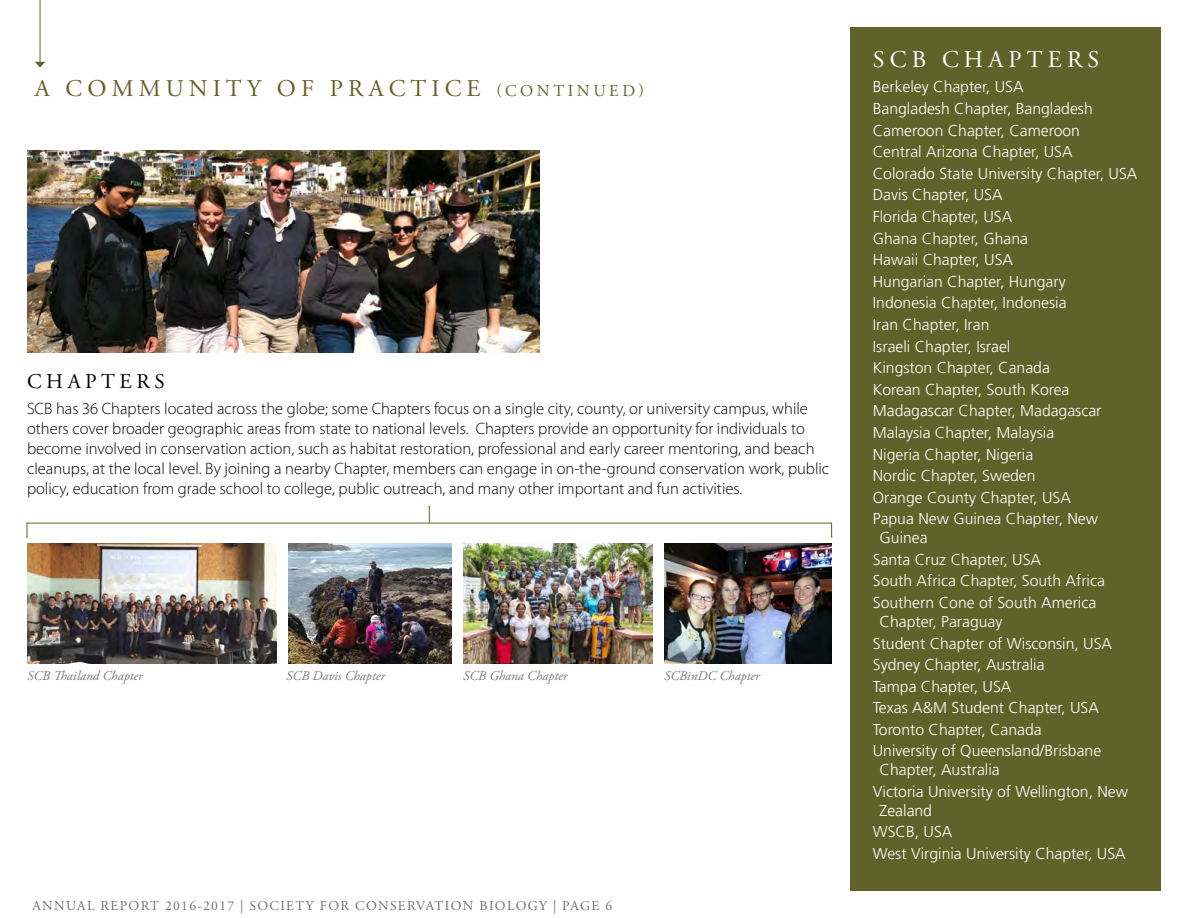
<style>
.page{position:relative;width:1188px;height:918px;background:#fff}
.page>*{position:absolute;margin:0;border:0;box-sizing:border-box;transform-origin:0 0}
.t1{font:24px "Adobe Garamond Pro";letter-spacing:.215em;color:#616229}
.t2{font:24px "Adobe Garamond Pro";letter-spacing:.215em;color:#fff}
.t3{font:21px "Adobe Garamond Pro";letter-spacing:.215em;color:#000}
.t4{font:300 16.5px/19.8px "Myriad Pro";color:#000}
.t5{font:300 15.75px/21.6px "Frutiger";color:#fff}
.t6{font:italic 13.5px "Adobe Garamond Pro";color:#77787b}
.t7{font:13.5px "Adobe Garamond Pro";letter-spacing:.1em;color:#6d6e71}
.s1{font-size:16.5px}
</style>
<div class="page">
<div style="left:850px;top:27px;width:311px;height:864px;background:#616229"></div>
<img style="left:27px;top:544px;width:249px;height:120px">
<img style="left:288px;top:544px;width:164px;height:120px">
<img style="left:463px;top:544px;width:190px;height:120px">
<img style="left:664px;top:544px;width:168px;height:120px">
<img style="left:27px;top:150px;width:512px;height:203px">
<hr style="left:40px;top:0;width:1px;height:63px;background:#616229">
<svg style="left:35px;top:62px;width:10px;height:6px"></svg>
<svg style="left:428px;top:506px;width:2px;height:17px"></svg>
<h1 class="t1" style="left:35px;top:74px;width:611px">A COMMUNITY OF PRACTICE <span class="s1">(CONTINUED)</span></h1>
<h2 class="t3" style="left:27px;top:369px;width:139px">CHAPTERS</h2>
<p class="t4" style="left:27px;top:399px;width:804px">SCB has 36 Chapters located across the globe; some Chapters focus on a single city, county, or university campus, while others cover broader geographic areas from state to national levels. Chapters provide an opportunity for individuals to become involved in conservation action, such as habitat restoration, professional and early career mentoring, and beach cleanups, at the local level. By joining a nearby Chapter, members can engage in on-the-ground conservation work, public policy, education from grade school to college, public outreach, and many other important and fun activities.</p>
<p class="t6" style="left:27px;top:668px;width:117px">SCB Thailand Chapter</p>
<p class="t6" style="left:286px;top:668px;width:100px">SCB Davis Chapter</p>
<p class="t6" style="left:463px;top:668px;width:106px">SCB Ghana Chapter</p>
<p class="t6" style="left:664px;top:668px;width:97px">SCBinDC Chapter</p>
<p class="t7" style="left:32px;top:897px;width:581px">ANNUAL REPORT 2016-2017 | SOCIETY FOR CONSERVATION BIOLOGY | PAGE 6</p>
<h1 class="t2" style="left:873px;top:45px;width:228px">SCB CHAPTERS</h1>
<p class="t5" style="left:873px;top:76px;width:266px">Berkeley Chapter, USA<br>Bangladesh Chapter, Bangladesh<br>Cameroon Chapter, Cameroon<br>Central Arizona Chapter, USA<br>Colorado State University Chapter, USA<br>Davis Chapter, USA<br>Florida Chapter, USA<br>Ghana Chapter, Ghana<br>Hawaii Chapter, USA<br>Hungarian Chapter, Hungary<br>Indonesia Chapter, Indonesia<br>Iran Chapter, Iran<br>Israeli Chapter, Israel<br>Kingston Chapter, Canada<br>Korean Chapter, South Korea<br>Madagascar Chapter, Madagascar<br>Malaysia Chapter, Malaysia<br>Nigeria Chapter, Nigeria<br>Nordic Chapter, Sweden<br>Orange County Chapter, USA<br>Papua New Guinea Chapter, New</p>
<p class="t5" style="left:873px;top:527px;width:234px;text-indent:7px">Guinea<br>Santa Cruz Chapter, USA<br>South Africa Chapter, South Africa<br>Southern Cone of South America</p>
<p class="t5" style="left:873px;top:611px;width:241px;text-indent:7px">Chapter, Paraguay<br>Student Chapter of Wisconsin, USA<br>Sydney Chapter, Australia<br>Tampa Chapter, USA<br>Texas A&amp;M Student Chapter, USA<br>Toronto Chapter, Canada<br>University of Queensland/Brisbane</p>
<p class="t5" style="left:873px;top:759px;width:257px;text-indent:7px">Chapter, Australia<br>Victoria University of Wellington, New</p>
<p class="t5" style="left:873px;top:800px;width:254px;text-indent:7px">Zealand<br>WSCB, USA<br>West Virginia University Chapter, USA</p>
</div>
